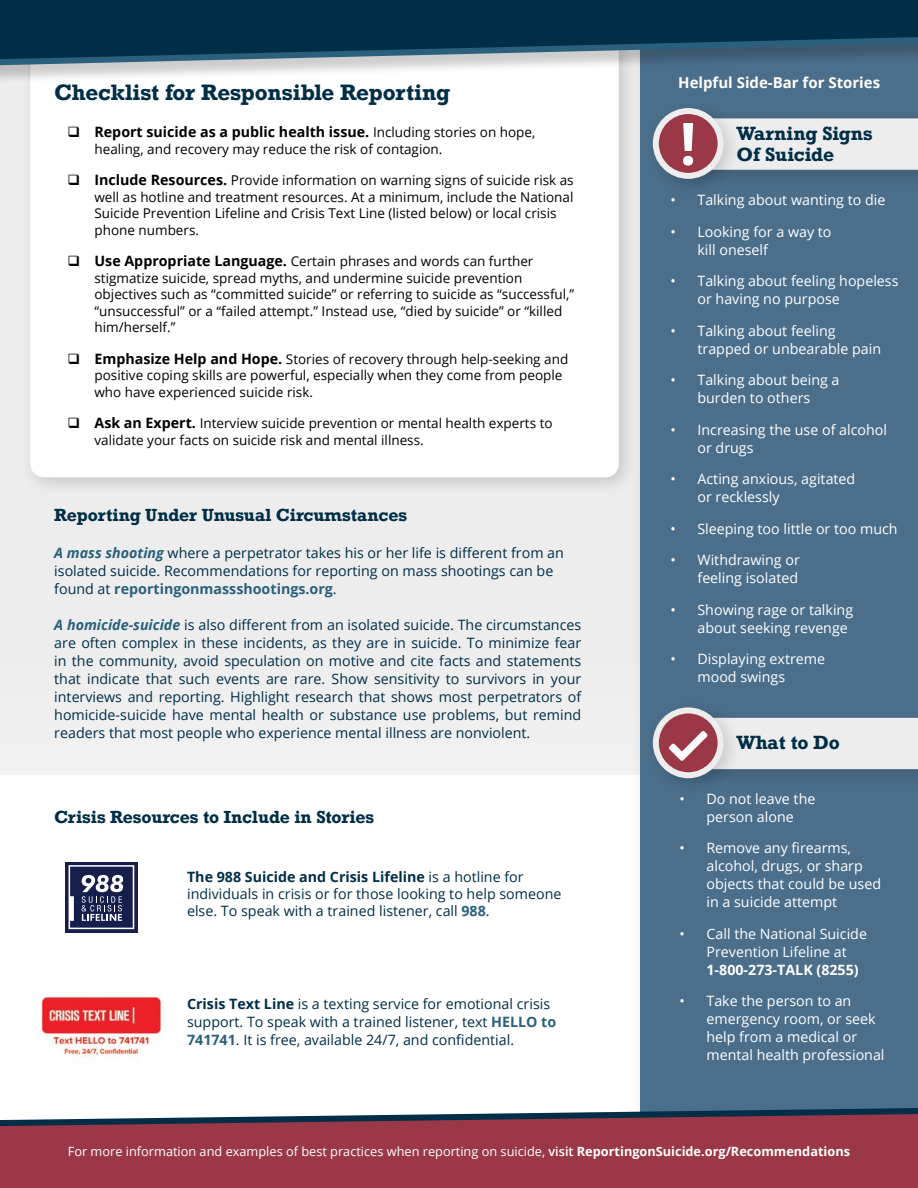
<style>
.page{position:relative;width:918px;height:1188px;background:#fff}
.page>*{position:absolute;margin:0;border:0;box-sizing:border-box;transform-origin:0 0}
.t1{font:700 58.5px "Open Sans";color:#fff}
.t2{font:700 21px "Rockwell";color:#002e47}
.t3{font:700 18px/21.6px "Rockwell";color:#002e47}
.t4{font:700 16.5px "Rockwell";color:#002e47}
.t5{font:700 15px "Open Sans";color:#fff}
.t6{font:14.25px/18px "Open Sans";color:#002e47}
.t7{font:14.25px/18px "Open Sans";color:#fff}
.t8{font:700 14.25px "Open Sans";color:#000}
.t9{font:700 14.25px "Open Sans";color:#fff}
.t10{font:13.5px/16.5px "Open Sans";color:#000}
.t11{font:12.75px "Open Sans";color:#fff}
.s1{font-weight:400;font-size:13.5px}
.s2{font-weight:700;font-size:14.25px}
.s3{font-weight:700;font-style:italic;color:#2a607c}
.s4{font-weight:700;color:#2a607c}
.s5{font-weight:700}
.s6{font-weight:600}
</style>
<div class="page">
<div style="left:0;top:85px;width:631px;height:690px;background:#ededee"></div>
<div style="left:631px;top:0;width:287px;height:1134px;background:#000;opacity:.15"></div>
<div style="left:641px;top:0;width:277px;height:1114px;background:#4b6e8a"></div>
<div style="left:20px;top:28px;width:618px;height:469px;background:#000;opacity:.15"></div>
<div style="left:30px;top:38px;width:589px;height:439px;background:#fff;border-radius:14px"></div>
<svg style="left:0;top:1103px;width:918px;height:85px;background:#974d5b"></svg>
<div style="left:0;top:0;width:918px;height:85px;background:#000;opacity:.2"></div>
<svg style="left:0;top:0;width:918px;height:69px;background:#234b61"></svg>
<img style="left:41px;top:991px;width:122px;height:66px">
<div style="left:65px;top:862px;width:72px;height:70px;background:linear-gradient(to right,#161f4c,#161f4c)"></div>
<svg style="left:69px;top:865px;width:65px;height:64px"></svg>
<div style="left:654px;top:108px;width:264px;height:81px;background:#496b86"></div>
<div style="left:743px;top:118px;width:175px;height:52px;background:#ededee"></div>
<div style="left:644px;top:98px;width:99px;height:100px;background:#000;opacity:.15"></div>
<div style="left:656px;top:111px;width:65px;height:65px;background:#9a3847;border-radius:50%"></div>
<div style="left:653px;top:108px;width:71px;height:71px;border:6px solid #ededee;border-radius:50%"></div>
<div style="left:654px;top:708px;width:264px;height:81px;background:#000;opacity:.15"></div>
<div style="left:644px;top:698px;width:99px;height:99px;background:#000;opacity:.15"></div>
<svg style="left:656px;top:710px;width:65px;height:65px"></svg>
<div style="left:653px;top:707px;width:71px;height:71px;border:6px solid #ededee;border-radius:50%"></div>
<svg style="left:664px;top:718px;width:254px;height:51px;background:#dfcfd2"></svg>
<h2 class="t2" style="left:54px;top:79px;width:398px">Checklist for Responsible Reporting</h2>
<p class="t8" style="left:95px;top:122px;width:442px">Report suicide as a public health issue. <span class="s1">Including stories on hope,</span></p>
<p class="t10" style="left:95px;top:140px;width:349px">healing, and recovery may reduce the risk of contagion.</p>
<p class="t10" style="left:94px;top:172px;width:481px"><span class="s2">Include Resources.</span> Provide information on warning signs of suicide risk as well as hotline and treatment resources. At a minimum, include the National Suicide Prevention Lifeline and Crisis Text Line (listed below) or local crisis phone numbers.</p>
<p class="t10" style="left:94px;top:253px;width:481px"><span class="s2">Use Appropriate Language.</span> Certain phrases and words can further stigmatize suicide, spread myths, and undermine suicide prevention objectives such as “committed suicide” or referring to suicide as “successful,” “unsuccessful” or a “failed attempt.” Instead use, “died by suicide” or “killed him/herself.”</p>
<p class="t10" style="left:94px;top:350px;width:475px"><span class="s2">Emphasize Help and Hope.</span> Stories of recovery through help-seeking and positive coping skills are powerful, especially when they come from people who have experienced suicide risk.</p>
<p class="t10" style="left:94px;top:415px;width:460px"><span class="s2">Ask an Expert.</span> Interview suicide prevention or mental health experts to validate your facts on suicide risk and mental illness.</p>
<p class="t4" style="left:54px;top:504px;width:354px">Reporting Under Unusual Circumstances</p>
<p class="t6" style="left:54px;top:543px;width:511px"><span class="s3">A mass shooting</span> where a perpetrator takes his or her life is different from an isolated suicide. Recommendations for reporting on mass shootings can be found at <span class="s4">reportingonmassshootings.org</span>.</p>
<p class="t6" style="left:54px;top:615px;width:529px;text-align:justify"><span class="s3">A homicide-suicide</span> is also different from an isolated suicide. The circumstances are often complex in these incidents, as they are in suicide. To minimize fear in the community, avoid speculation on motive and cite facts and statements that indicate that such events are rare. Show sensitivity to survivors in your interviews and reporting. Highlight research that shows most perpetrators of homicide-suicide have mental health or substance use problems, but remind readers that most people who experience mental illness are nonviolent.</p>
<p class="t4" style="left:54px;top:807px;width:322px">Crisis Resources to Include in Stories</p>
<p class="t6" style="left:187px;top:868px;width:376px;line-height:17.1px"><span class="s5">The 988 Suicide and Crisis Lifeline</span> is a hotline for individuals in crisis or for those looking to help someone else. To speak with a trained listener, call <span class="s4">988</span>.</p>
<p class="t6" style="left:187px;top:994px;width:371px"><span class="s5">Crisis Text Line</span> is a texting service for emotional crisis support. To speak with a trained listener, text <span class="s4">HELLO to<br>741741</span>. It is free, available 24/7, and confidential.</p>
<p class="t5" style="left:678px;top:72px;width:203px">Helpful Side-Bar for Stories</p>
<h1 class="t1" style="left:680px;top:102px;width:18px">!</h1>
<p class="t3" style="left:737px;top:122px;width:137px">Warning Signs<br>Of Suicide</p>
<p class="t7" style="left:671px;top:191px;width:216px">• Talking about wanting to die</p>
<p class="t7" style="left:698px;top:222px;width:136px;text-indent:-27px">• Looking for a way to kill oneself</p>
<p class="t7" style="left:698px;top:272px;width:203px;text-indent:-27px">• Talking about feeling hopeless or having no purpose</p>
<p class="t7" style="left:698px;top:321px;width:185px;text-indent:-27px">• Talking about feeling trapped or unbearable pain</p>
<p class="t7" style="left:671px;top:371px;width:171px;text-align:center">• Talking about being a burden to others</p>
<p class="t7" style="left:698px;top:420px;width:191px;text-indent:-27px">• Increasing the use of alcohol or drugs</p>
<p class="t7" style="left:698px;top:470px;width:159px;text-indent:-27px">• Acting anxious, agitated or recklessly</p>
<p class="t7" style="left:671px;top:519px;width:229px">• Sleeping too little or too much</p>
<p class="t7" style="left:671px;top:551px;width:131px;text-align:right">• Withdrawing or feeling isolated</p>
<p class="t7" style="left:698px;top:600px;width:157px;text-indent:-27px">• Showing rage or talking about seeking revenge</p>
<p class="t7" style="left:698px;top:650px;width:129px;text-indent:-27px">• Displaying extreme mood swings</p>
<p class="t3" style="left:737px;top:732px;width:105px">What to Do</p>
<p class="t7" style="left:680px;top:789px;width:137px;text-align:center">• Do not leave the person alone</p>
<p class="t7" style="left:707px;top:839px;width:176px;text-indent:-27px">• Remove any firearms, alcohol, drugs, or sharp objects that could be used in a suicide attempt</p>
<p class="t7" style="left:680px;top:924px;width:189px;text-align:center">• Call the National Suicide<br>Prevention Lifeline at</p>
<p class="t9" style="left:707px;top:959px;width:154px">1-800-273-TALK (8255)</p>
<p class="t7" style="left:707px;top:992px;width:180px;text-indent:-27px">• Take the person to an emergency room, or seek help from a medical or mental health professional</p>
<p class="t11" style="left:68px;top:1143px;width:784px">For more information and examples of best practices when reporting on suicide, <span class="s6">visit</span> <span class="s5">ReportingonSuicide.org/Recommendations</span></p>
</div>
